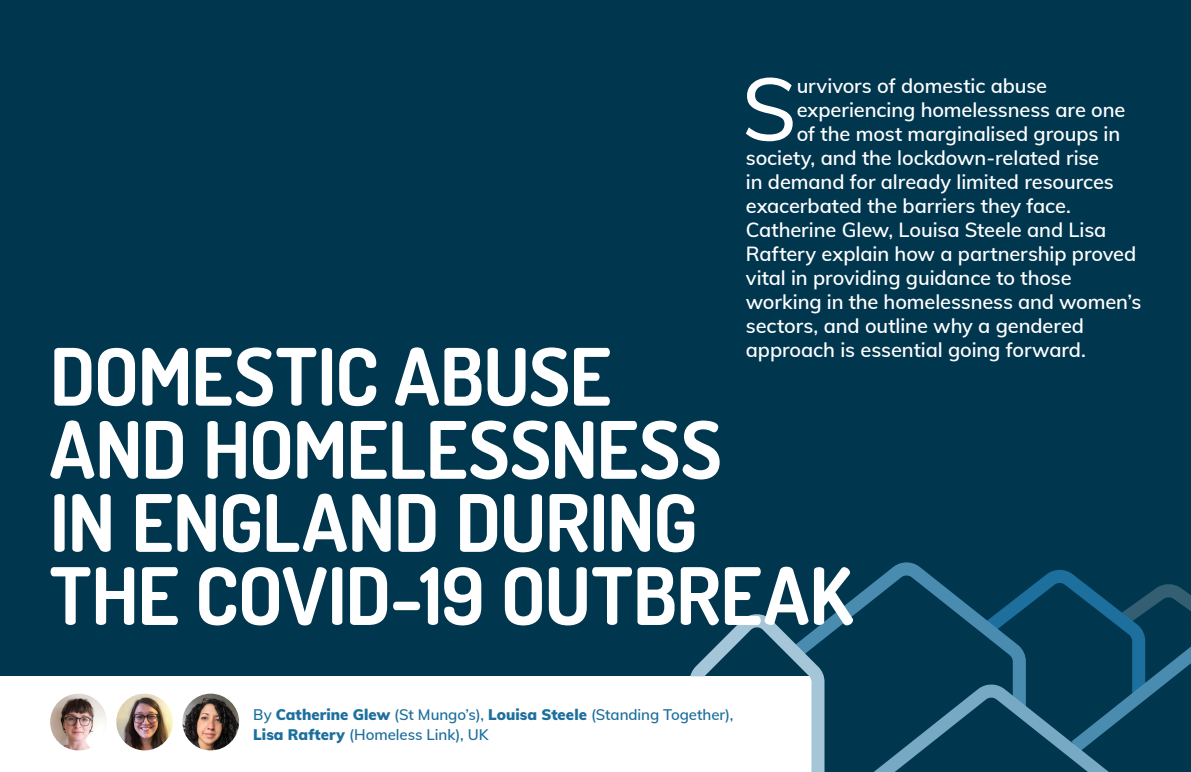
<style>
.page{position:relative;width:1191px;height:772px;background:#fff}
.page>*{position:absolute;margin:0;border:0;box-sizing:border-box;transform-origin:0 0}
.t1{font:500 87.4px "Muli";color:#fff}
.t2{font:700 79px/73px "Dosis";letter-spacing:-.015em;color:#fff}
.t3{font:600 20px "Muli";letter-spacing:-.005em;color:#fff}
.t4{font:600 15px/20px "Muli";letter-spacing:-.005em;color:#1d6f9d}
.s1{font-weight:900}
</style>
<div class="page">
<div style="left:594px;top:0;width:597px;height:771px;background:#01364f"></div>
<div style="left:0;top:0;width:596px;height:771px;background:#01364f"></div>
<div style="left:0;top:675px;width:811px;height:96px;background:#fff"></div>
<svg style="left:835px;top:562px;width:356px;height:109px"></svg>
<svg style="left:690px;top:613px;width:145px;height:62px"></svg>
<svg style="left:744px;top:671px;width:437px;height:100px"></svg>
<div style="left:669px;top:675px;width:142px;height:15px;background:#fff;border-radius:7px"></div>
<img style="left:50px;top:693px;width:57px;height:56px;border-radius:28px">
<img style="left:116px;top:693px;width:57px;height:56px;border-radius:28px">
<img style="left:182px;top:693px;width:57px;height:56px;border-radius:28px">
<h1 class="t1" style="left:741px;top:45px;width:56px">S</h1>
<p class="t3" style="left:796px;top:71px;width:252px">urvivors of domestic abuse</p>
<p class="t3" style="left:796px;top:95px;width:330px">experiencing homelessness are one</p>
<p class="t3" style="left:796px;top:119px;width:325px">of the most marginalised groups in</p>
<p class="t3" style="left:746px;top:143px;width:355px">society, and the lockdown-related rise</p>
<p class="t3" style="left:746px;top:167px;width:369px">in demand for already limited resources</p>
<p class="t3" style="left:746px;top:191px;width:327px">exacerbated the barriers they face.</p>
<p class="t3" style="left:746px;top:215px;width:362px">Catherine Glew, Louisa Steele and Lisa</p>
<p class="t3" style="left:746px;top:239px;width:392px">Raftery explain how a partnership proved</p>
<p class="t3" style="left:746px;top:263px;width:327px">vital in providing guidance to those</p>
<p class="t3" style="left:746px;top:287px;width:397px">working in the homelessness and women’s</p>
<p class="t3" style="left:746px;top:311px;width:340px">sectors, and outline why a gendered</p>
<p class="t3" style="left:746px;top:335px;width:342px">approach is essential going forward.</p>
<h2 class="t2" style="left:50px;top:338px;width:804px">DOMESTIC ABUSE<br>AND HOMELESSNESS<br>IN ENGLAND DURING<br>THE COVID-19 OUTBREAK</h2>
<p class="t4" style="left:253px;top:703px;width:482px">By <span class="s1">Catherine Glew</span> (St Mungo’s), <span class="s1">Louisa Steele</span> (Standing Together),<br><span class="s1">Lisa Raftery</span> (Homeless Link), UK</p>
</div>
